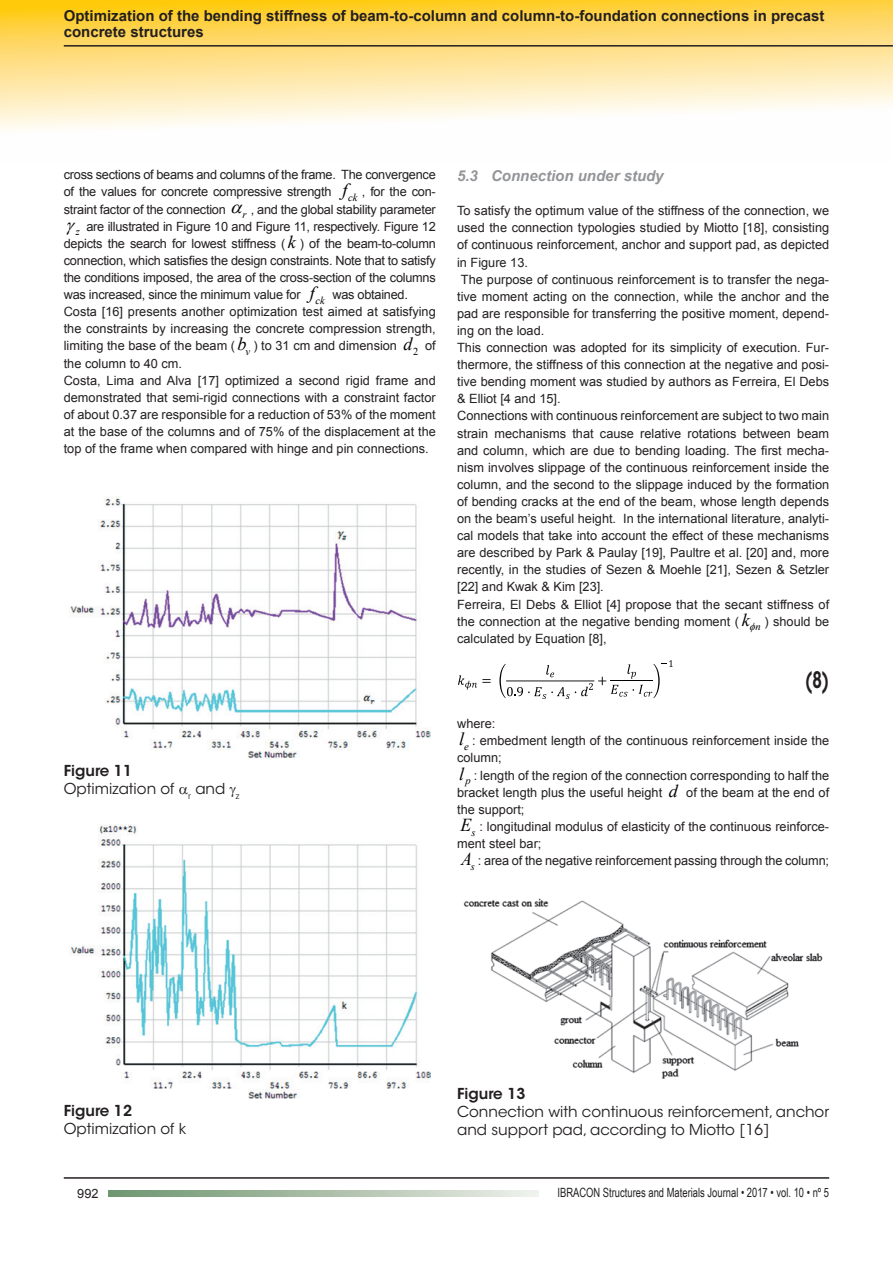
<style>
.page{position:relative;width:893px;height:1263px;background:#fff}
.page>*{position:absolute;margin:0;border:0;box-sizing:border-box;transform-origin:0 0}
.t1{font:600 22.5px "ITC Avant Garde Std";color:#231f20;scale:.7 1}
.t2{font:15px/18px "ITC Avant Garde Std";color:#231f20}
.t3{font:700 15px/16.5px "Arial";color:#231f20}
.t4{font:italic 700 15px "Arial";color:#939598}
.t5{font:600 15px "ITC Avant Garde Std";color:#231f20}
.t6{font:12.75px/17.1px "Arial";color:#231f20}
.t7{font:12.75px/17.1px "Arial";letter-spacing:-.02em;color:#231f20}
.t8{font:12.75px "Arial Narrow";color:#231f20;scale:.9 1}
.t9{font:italic 10.5px "Times New Roman";color:#000001}
.s1{font-family:"Times New Roman";font-style:italic;font-size:18.15px;color:#000001}
.s2{font-family:"Times New Roman";font-style:italic;font-size:17.85px;color:#000001}
.s3{font-weight:600}
</style>
<div class="page">
<svg style="left:0;top:0;width:893px;height:130px;background:#fee498"></svg>
<hr style="left:64px;top:1177px;width:765px;height:2px;background:#231f20">
<hr style="left:64px;top:45px;width:829px;height:2px;background:#231f20">
<svg style="left:108px;top:1190px;width:431px;height:6px;background:#acc0aa"></svg>
<svg style="left:458px;top:675px;width:33px;height:15px"></svg>
<svg style="left:499px;top:660px;width:174px;height:39px"></svg>
<img style="left:70px;top:497px;width:361px;height:261px">
<img style="left:70px;top:824px;width:361px;height:275px">
<img style="left:463px;top:898px;width:360px;height:181px">
<p class="t3" style="left:64px;top:7px;width:762px">Optimization of the bending stiffness of beam-to-column and column-to-foundation connections in precast concrete structures</p>
<p class="t7" style="left:64px;top:166px;width:374px">cross sections of beams and columns of the frame. The convergence of the values for concrete compressive strength</p>
<p class="t7" style="left:343px;top:184px;width:95px"><sub>ck</sub><span class="s1">f</span> , for the con-</p>
<p class="t7" style="left:64px;top:201px;width:164px">straint factor of the connection</p>
<p class="t7" style="left:242px;top:201px;width:195px"><sub>r</sub> , and the global stability parameter</p>
<p class="t7" style="left:76px;top:218px;width:362px"><sub>z</sub> are illustrated in Figure 10 and Figure 11, respectively. Figure 12</p>
<p class="t7" style="left:64px;top:235px;width:374px">depicts the search for lowest stiffness ( <span class="s2">k</span> ) of the beam-to-column</p>
<p class="t7" style="left:64px;top:252px;width:374px">connection, which satisfies the design constraints. Note that to satisfy</p>
<p class="t7" style="left:64px;top:269px;width:374px">the conditions imposed, the area of the cross-section of the columns</p>
<p class="t7" style="left:64px;top:286px;width:263px">was increased, since the minimum value for <sub>ck</sub><span class="s1">f</span></p>
<p class="t6" style="left:64px;top:286px;width:374px;text-indent:269px">was obtained.<br>Costa [16] presents another optimization test aimed at satisfying the constraints by increasing the concrete compression strength, limiting the base of the beam ( <sub>v</sub><span class="s1">b</span> ) to 31 cm and dimension</p>
<p class="t6" style="left:403px;top:337px;width:34px"><sub>2</sub><span class="s1">d</span> o f</p>
<p class="t6" style="left:64px;top:355px;width:374px">the column to 40 cm.<br>Costa, Lima and Alva [17] optimized a second rigid frame and demonstrated that semi-rigid connections with a constraint factor of about 0.37 are responsible for a reduction of 53% of the moment at the base of the columns and of 75% of the displacement at the top of the frame when compared with hinge and pin connections.</p>
<p class="t2" style="left:64px;top:762px;width:177px"><span class="s3">Figure 11<br></span>Optimization of <sub>r</sub> and <sub>z</sub></p>
<p class="t4" style="left:457px;top:166px;width:208px">5.3 Connection under study</p>
<p class="t6" style="left:457px;top:202px;width:374px">To satisfy the optimum value of the stiffness of the connection, we</p>
<p class="t6" style="left:457px;top:219px;width:374px">used the connection typologies studied by Miotto [18], consisting</p>
<p class="t6" style="left:457px;top:237px;width:374px">of continuous reinforcement, anchor and support pad, as depicted</p>
<p class="t6" style="left:457px;top:254px;width:72px">in Figure 13.</p>
<p class="t6" style="left:461px;top:271px;width:370px">The purpose of continuous reinforcement is to transfer the nega-</p>
<p class="t6" style="left:457px;top:288px;width:374px">tive moment acting on the connection, while the anchor and the</p>
<p class="t6" style="left:457px;top:305px;width:374px">pad are responsible for transferring the positive moment, depend-</p>
<p class="t6" style="left:457px;top:322px;width:89px">ing on the load.</p>
<p class="t6" style="left:457px;top:339px;width:374px">This connection was adopted for its simplicity of execution. Fur-</p>
<p class="t6" style="left:457px;top:356px;width:374px">thermore, the stiffness of this connection at the negative and posi-</p>
<p class="t6" style="left:457px;top:373px;width:374px">tive bending moment was studied by authors as Ferreira, El Debs</p>
<p class="t6" style="left:457px;top:390px;width:105px">&amp; Elliot [4 and 15].</p>
<p class="t6" style="left:457px;top:407px;width:374px">Connections with continuous reinforcement are subject to two main</p>
<p class="t6" style="left:457px;top:425px;width:374px">strain mechanisms that cause relative rotations between beam</p>
<p class="t6" style="left:457px;top:442px;width:374px">and column, which are due to bending loading. The first mecha-</p>
<p class="t6" style="left:457px;top:459px;width:374px">nism involves slippage of the continuous reinforcement inside the</p>
<p class="t6" style="left:457px;top:476px;width:374px">column, and the second to the slippage induced by the formation</p>
<p class="t6" style="left:457px;top:493px;width:374px">of bending cracks at the end of the beam, whose length depends</p>
<p class="t6" style="left:457px;top:510px;width:374px">on the beam’s useful height. In the international literature, analyti-</p>
<p class="t6" style="left:457px;top:527px;width:374px">cal models that take into account the effect of these mechanisms</p>
<p class="t6" style="left:457px;top:544px;width:374px">are described by Park &amp; Paulay [19], Paultre et al. [20] and, more</p>
<p class="t6" style="left:457px;top:561px;width:374px">recently, in the studies of Sezen &amp; Moehle [21], Sezen &amp; Setzler</p>
<p class="t6" style="left:457px;top:578px;width:148px">[22] and Kwak &amp; Kim [23].</p>
<p class="t6" style="left:457px;top:596px;width:374px">Ferreira, El Debs &amp; Elliot [4] propose that the secant stiffness of</p>
<p class="t6" style="left:457px;top:613px;width:374px">the connection at the negative bending moment ( <span class="s2">k</span> ) should be</p>
<p class="t9" style="left:756px;top:620px;width:7px">n</p>
<p class="t6" style="left:457px;top:630px;width:151px">calculated by Equation [8],</p>
<h1 class="t1" style="left:805px;top:666px;width:36px">(8)</h1>
<p class="t6" style="left:457px;top:715px;width:40px">where:</p>
<p class="t6" style="left:459px;top:732px;width:371px"><sub>e</sub><span class="s1">l</span> : embedment length of the continuous reinforcement inside the</p>
<p class="t6" style="left:457px;top:750px;width:46px">column;</p>
<p class="t6" style="left:459px;top:767px;width:371px"><sub>p</sub><span class="s2">l</span> : length of the region of the connection corresponding to half the</p>
<p class="t6" style="left:457px;top:784px;width:374px">bracket length plus the useful height <span class="s2">d</span> of the beam at the end of</p>
<p class="t6" style="left:457px;top:801px;width:69px">the support;</p>
<p class="t6" style="left:460px;top:818px;width:370px"><span class="s1">E</span><sub>s</sub> : longitudinal modulus of elasticity of the continuous reinforce-</p>
<p class="t6" style="left:457px;top:835px;width:86px">ment steel bar;</p>
<p class="t6" style="left:461px;top:852px;width:369px"><span class="s1">A</span><sub>s</sub> : area of the negative reinforcement passing through the column;</p>
<p class="t5" style="left:64px;top:1101px;width:70px">Figure 12</p>
<p class="t2" style="left:64px;top:1120px;width:124px">Optimization of k</p>
<p class="t5" style="left:457px;top:1084px;width:70px">Figure 13</p>
<p class="t2" style="left:457px;top:1103px;width:374px">Connection with continuous reinforcement, anchor and support pad, according to Miotto [16]</p>
<p class="t6" style="left:77px;top:1185px;width:23px">992</p>
<p class="t8" style="left:557px;top:1183px;width:303px">IBRACON Structures and Materials Journal • 2017 • vol. 10 • nº 5</p>
</div>
